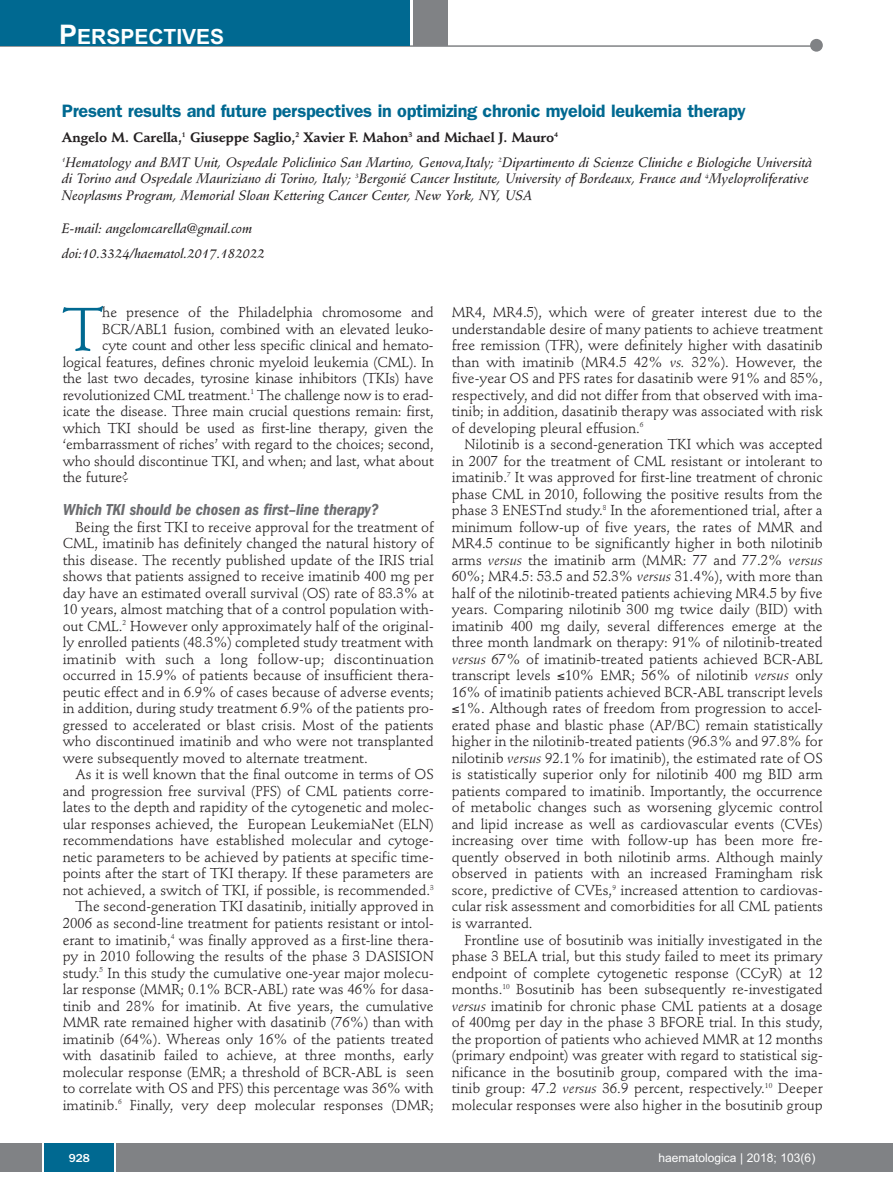
<style>
.page{position:relative;width:893px;height:1191px;background:#fff}
.page>*{position:absolute;margin:0;border:0;box-sizing:border-box;transform-origin:0 0}
.t1{font:60.45px "Stempel Schneidler";color:#006991}
.t2{font:700 21px "Arial";color:#fff}
.t3{font:600 18px "Franklin Gothic";letter-spacing:-.015em;color:#006991}
.t4{font:italic 600 condensed 16.5px "Franklin Gothic";color:#6c6d70}
.t5{font:14.25px/16.5px "Stempel Schneidler";color:#231f20;text-align:justify}
.t6{font:italic 13.5px/16.5px "Stempel Schneidler Med";color:#231f20}
.t7{font:700 13.5px "Stempel Schneidler";letter-spacing:-.005em;color:#231f20}
.t8{font:12px "Arial";color:#fff}
.t9{font:500 12px "Franklin Gothic";color:#fff}
.s1{font-size:27px}
.s2{font-style:italic}
</style>
<div class="page">
<hr style="left:0;top:45px;width:820px;height:2px;background:#808285">
<div style="left:0;top:1143px;width:893px;height:28px;background:#808285"></div>
<div style="left:44px;top:1143px;width:71px;height:28px;background:#006991"></div>
<div style="left:810px;top:39px;width:13px;height:13px;background:#808285;border-radius:50%"></div>
<div style="left:414px;top:0;width:34px;height:45px;background:#808285"></div>
<div style="left:0;top:0;width:410px;height:45px;background:#006991"></div>
<svg style="left:43px;top:1143px;width:1px;height:28px"></svg>
<svg style="left:115px;top:1143px;width:1px;height:28px"></svg>
<h2 class="t2" style="left:59px;top:25px;width:167px"><span class="s1">P</span>ERSPECTIVES</h2>
<p class="t3" style="left:62px;top:104px;width:686px">Present results and future perspectives in optimizing chronic myeloid leukemia therapy</p>
<p class="t7" style="left:62px;top:132px;width:498px">Angelo M. Carella,<sup>1</sup> Giuseppe Saglio,<sup>2</sup> Xavier F. Mahon<sup>3</sup> and Michael J. Mauro<sup>4</sup></p>
<p class="t6" style="left:62px;top:155px;width:752px"><sup>1</sup>Hematology and BMT Unit, Ospedale Policlinico San Martino, Genova,Italy; <sup>2</sup>Dipartimento di Scienze Cliniche e Biologiche Università di Torino and Ospedale Mauriziano di Torino, Italy; <sup>3</sup>Bergonié Cancer Institute, University of Bordeaux, France and <sup>4</sup>Myeloproliferative<br>Neoplasms Program, Memorial Sloan Kettering Cancer Center, New York, NY, USA</p>
<p class="t6" style="left:62px;top:217px;width:204px;line-height:25px">E-mail: angelomcarella@gmail.com doi:10.3324/haematol.2017.182022</p>
<h1 class="t1" style="left:63px;top:304px;width:42px">T</h1>
<p class="t5" style="left:102px;top:305px;width:333px">he presence of the Philadelphia chromosome and</p>
<p class="t5" style="left:102px;top:322px;width:333px">BCR/ABL1 fusion, combined with an elevated leuko-</p>
<p class="t5" style="left:102px;top:338px;width:333px">cyte count and other less specific clinical and hemato-</p>
<p class="t5" style="left:63px;top:355px;width:373px">logical features, defines chronic myeloid leukemia (CML). In</p>
<p class="t5" style="left:63px;top:371px;width:373px">the last two decades, tyrosine kinase inhibitors (TKIs) have</p>
<p class="t5" style="left:63px;top:388px;width:372px">revolutionized CML treatment.<sup>1</sup> The challenge now is to erad-</p>
<p class="t5" style="left:63px;top:404px;width:373px">icate the disease. Three main crucial questions remain: first,</p>
<p class="t5" style="left:63px;top:421px;width:373px">which TKI should be used as first-line therapy, given the</p>
<p class="t5" style="left:63px;top:437px;width:373px">‘embarrassment of riches’ with regard to the choices; second,</p>
<p class="t5" style="left:63px;top:454px;width:373px">who should discontinue TKI, and when; and last, what about</p>
<p class="t5" style="left:63px;top:470px;width:68px">the future?</p>
<p class="t4" style="left:63px;top:504px;width:317px">Which TKI should be chosen as first–line therapy?</p>
<p class="t5" style="left:63px;top:520px;width:373px;text-indent:13px">Being the first TKI to receive approval for the treatment of CML, imatinib has definitely changed the natural history of this disease. The recently published update of the IRIS trial shows that patients assigned to receive imatinib 400 mg per day have an estimated overall survival (OS) rate of 83.3% at 10 years, almost matching that of a control population with&shy;out CML.<sup>2</sup> However only approximately half of the original&shy;ly enrolled patients (48.3%) completed study treatment with imatinib with such a long follow-up; discontinuation occurred in 15.9% of patients because of insufficient thera&shy;peutic effect and in 6.9% of cases because of adverse events; in addition, during study treatment 6.9% of the patients pro&shy;gressed to accelerated or blast crisis. Most of the patients who discontinued imatinib and who were not transplanted were subsequently moved to alternate treatment.</p>
<p class="t5" style="left:63px;top:767px;width:373px;text-align:right">As it is well known that the final outcome in terms of OS and progression free survival (PFS) of CML patients corre&shy;lates to the depth and rapidity of the cytogenetic and molec&shy;ular responses achieved, the European LeukemiaNet (ELN) recommendations have established molecular and cytoge&shy;netic parameters to be achieved by patients at specific time&shy;points after the start of TKI therapy. If these parameters are not achieved, a switch of TKI, if possible, is recommended.<sup>3<br></sup>The second-generation TKI dasatinib, initially approved in 2006 as second-line treatment for patients resistant or intol&shy;erant to imatinib,<sup>4</sup> was finally approved as a first-line thera&shy;py in 2010 following the results of the phase 3 DASISION study.<sup>5</sup> In this study the cumulative one-year major molecu&shy;lar response (MMR; 0.1% BCR-ABL) rate was 46% for dasa&shy;tinib and 28% for imatinib. At five years, the cumulative MMR rate remained higher with dasatinib (76%) than with imatinib (64%). Whereas only 16% of the patients treated with dasatinib failed to achieve, at three months, early molecular response (EMR; a threshold of BCR-ABL is seen to correlate with OS and PFS) this percentage was 36% with imatinib.<sup>6</sup> Finally, very deep molecular responses (DMR;</p>
<p class="t9" style="left:69px;top:1150px;width:23px">928</p>
<p class="t5" style="left:452px;top:305px;width:373px">MR4, MR4.5), which were of greater interest due to the understandable desire of many patients to achieve treatment free remission (TFR), were definitely higher with dasatinib than with imatinib (MR4.5 42% <span class="s2">vs.</span> 32%). However, the five-year OS and PFS rates for dasatinib were 91% and 85%, respectively, and did not differ from that observed with ima&shy;tinib; in addition, dasatinib therapy was associated with risk of developing pleural effusion.<sup>6</sup></p>
<p class="t5" style="left:452px;top:437px;width:373px;text-indent:13px">Nilotinib is a second-generation TKI which was accepted in 2007 for the treatment of CML resistant or intolerant to imatinib.<sup>7</sup> It was approved for first-line treatment of chronic phase CML in 2010, following the positive results from the phase 3 ENESTnd study.<sup>8</sup> In the aforementioned trial, after a minimum follow-up of five years, the rates of MMR and MR4.5 continue to be significantly higher in both nilotinib arms <span class="s2">versus</span> the imatinib arm (MMR: 77 and 77.2% <span class="s2">versus </span>60%; MR4.5: 53.5 and 52.3% <span class="s2">versus</span> 31.4%), with more than half of the nilotinib-treated patients achieving MR4.5 by five years. Comparing nilotinib 300 mg twice daily (BID) with imatinib 400 mg daily, several differences emerge at the three month landmark on therapy: 91% of nilotinib-treated <span class="s2">versus</span> 67% of imatinib-treated patients achieved BCR-ABL transcript levels ≤10% EMR; 56% of nilotinib <span class="s2">versus</span> only 16% of imatinib patients achieved BCR-ABL transcript levels ≤1%. Although rates of freedom from progression to accel&shy;erated phase and blastic phase (AP/BC) remain statistically higher in the nilotinib-treated patients (96.3% and 97.8% for nilotinib <span class="s2">versus</span> 92.1% for imatinib), the estimated rate of OS is statistically superior only for nilotinib 400 mg BID arm patients compared to imatinib. Importantly, the occurrence of metabolic changes such as worsening glycemic control and lipid increase as well as cardiovascular events (CVEs) increasing over time with follow-up has been more fre&shy;quently observed in both nilotinib arms. Although mainly observed in patients with an increased Framingham risk score, predictive of CVEs,<sup>9</sup> increased attention to cardiovas&shy;cular risk assessment and comorbidities for all CML patients is warranted.</p>
<p class="t5" style="left:452px;top:932px;width:373px;text-indent:13px">Frontline use of bosutinib was initially investigated in the phase 3 BELA trial, but this study failed to meet its primary endpoint of complete cytogenetic response (CCyR) at 12 months.<sup>10</sup> Bosutinib has been subsequently re-investigated <span class="s2">versus</span> imatinib for chronic phase CML patients at a dosage of 400mg per day in the phase 3 BFORE trial. In this study, the proportion of patients who achieved MMR at 12 months (primary endpoint) was greater with regard to statistical sig&shy;nificance in the bosutinib group, compared with the ima&shy;tinib group: 47.2 <span class="s2">versus</span> 36.9 percent, respectively.<sup>10</sup> Deeper molecular responses were also higher in the bosutinib group</p>
<p class="t8" style="left:658px;top:1150px;width:158px">haematologica | 2018; 103(6)</p>
</div>
